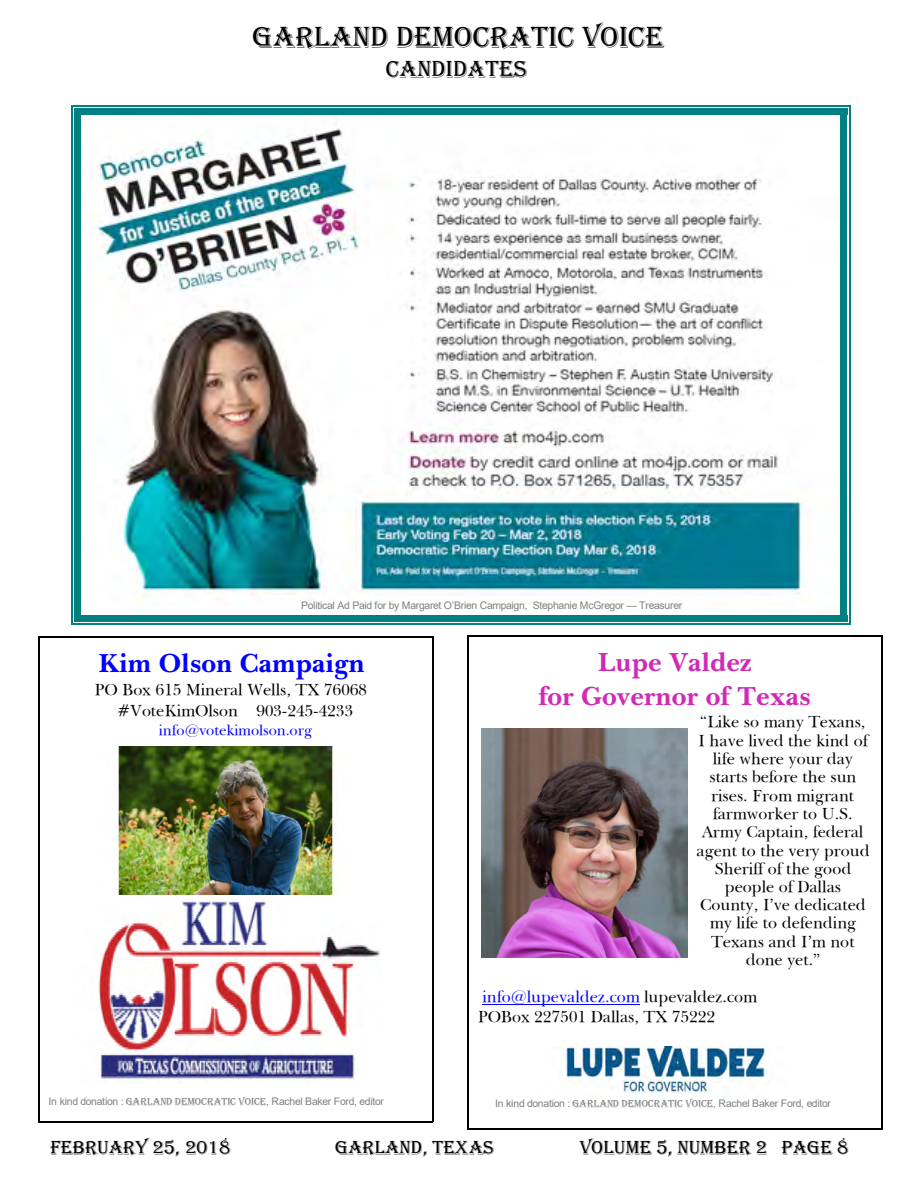
<style>
.page{position:relative;width:918px;height:1188px;background:#fff}
.page>*{position:absolute;margin:0;border:0;box-sizing:border-box;transform-origin:0 0}
.t1{font:30px "Alfredo";letter-spacing:-.005em;color:#000}
.t2{font:700 27px/33.3px "Imperial";color:#d12bb5;text-align:center}
.t3{font:700 27px "Imperial";letter-spacing:-.005em;color:#00f}
.t4{font:24px "Alfredo";letter-spacing:-.005em;color:#000}
.t5{font:19.5px "Alfredo";letter-spacing:-.01em;color:#000}
.t6{font:16.5px/18.3px "Imperial";color:#000;text-align:center}
.t7{font:16.5px/20.4px "Imperial";letter-spacing:-.02em;color:#000;text-align:center}
.t8{font:15px "Imperial";letter-spacing:-.01em;color:#00f}
.t9{font:10.5px "Arial";letter-spacing:-.025em;color:#808080}
.s1{font-family:"Alfredo"}
.s2{color:#00f}
</style>
<div class="page">
<img style="left:81px;top:123px;width:727px;height:477px">
<div style="left:74px;top:108px;width:7px;height:514px;background:#008080"></div>
<div style="left:840px;top:108px;width:7px;height:514px;background:#008080"></div>
<div style="left:74px;top:108px;width:773px;height:7px;background:#008080"></div>
<div style="left:74px;top:615px;width:773px;height:7px;background:#008080"></div>
<hr style="left:71px;top:105px;width:1px;height:520px;background:#008080">
<hr style="left:849px;top:105px;width:1px;height:520px;background:#008080">
<hr style="left:71px;top:105px;width:779px;height:1px;background:#008080">
<hr style="left:71px;top:623px;width:779px;height:2px;background:#008080">
<img style="left:118px;top:747px;width:216px;height:147px">
<img style="left:98px;top:900px;width:282px;height:183px">
<hr style="left:38px;top:636px;width:1px;height:486px;background:#000">
<hr style="left:432px;top:636px;width:1px;height:486px;background:#000">
<hr style="left:38px;top:636px;width:395px;height:1px;background:#000">
<hr style="left:38px;top:1121px;width:395px;height:1px;background:#000">
<img style="left:564px;top:1047px;width:203px;height:52px">
<img style="left:482px;top:728px;width:206px;height:230px">
<hr style="left:482px;top:1004px;width:158px;height:1px;background:#00f">
<hr style="left:468px;top:635px;width:1px;height:495px;background:#000">
<hr style="left:881px;top:635px;width:1px;height:495px;background:#000">
<hr style="left:468px;top:635px;width:414px;height:1px;background:#000">
<hr style="left:468px;top:1129px;width:414px;height:1px;background:#000">
<h1 class="t1" style="left:253px;top:20px;width:413px">GARLAND DEMOCRATIC VOICE</h1>
<h3 class="t4" style="left:386px;top:55px;width:143px">CANDIDATES</h3>
<p class="t9" style="left:301px;top:598px;width:383px">Political Ad Paid for by Margaret O’Brien Campaign, Stephanie McGregor — Treasurer</p>
<h2 class="t3" style="left:98px;top:654px;width:268px">Kim Olson Campaign</h2>
<p class="t7" style="left:94px;top:679px;width:274px">PO Box 615 Mineral Wells, TX 76068 #VoteKimOlson 903-245-4233</p>
<p class="t8" style="left:159px;top:720px;width:155px">info@votekimolson.org</p>
<p class="t9" style="left:49px;top:1094px;width:337px">In kind donation : <span class="s1">GARLAND DEMOCRATIC VOICE</span>, Rachel Baker Ford, editor</p>
<h2 class="t2" style="left:538px;top:650px;width:274px">Lupe Valdez<br>for Governor of Texas</h2>
<p class="t6" style="left:697px;top:713px;width:175px">“Like so many Texans,<br>I have lived the kind of life where your day starts before the sun rises. From migrant farmworker to U.S.<br>Army Captain, federal agent to the very proud<br>Sheriff of the good people of Dallas<br>County, I’ve dedicated my life to defending<br>Texans and I’m not done yet.”</p>
<p class="t6" style="left:478px;top:986px;width:281px;line-height:20.4px;text-align:left"><span class="s2">info@lupevaldez.com</span> lupevaldez.com<br>POBox 227501 Dallas, TX 75222</p>
<p class="t9" style="left:495px;top:1096px;width:337px">In kind donation : <span class="s1">GARLAND DEMOCRATIC VOICE</span>, Rachel Baker Ford, editor</p>
<p class="t5" style="left:50px;top:1137px;width:182px">FEBRUARY 25, 2018</p>
<p class="t5" style="left:335px;top:1137px;width:160px">GARLAND, TEXAS</p>
<p class="t5" style="left:580px;top:1137px;width:271px">VOLUME 5, NUMBER 2 PAGE 8</p>
</div>
